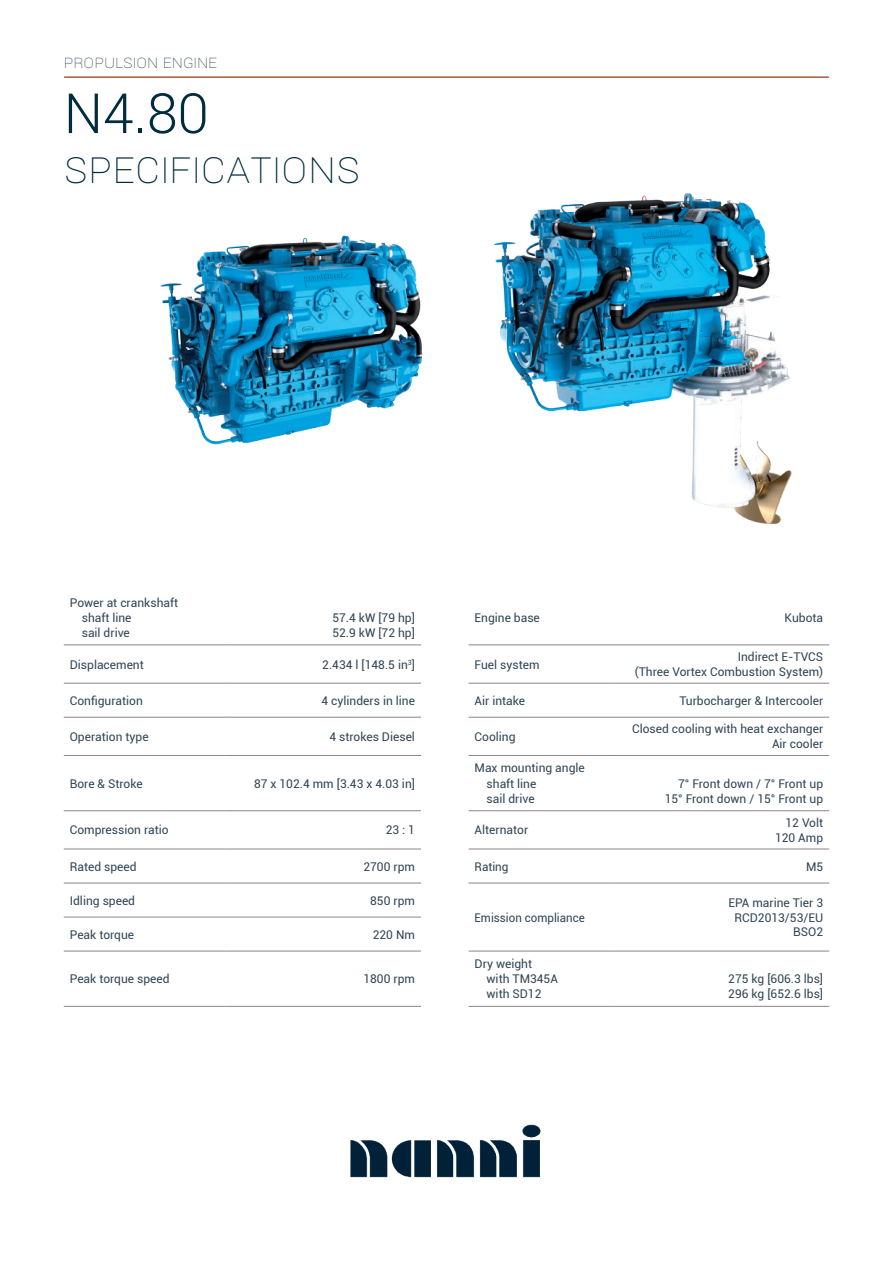
<style>
.page{position:relative;width:893px;height:1263px;background:#fff}
.page>*{position:absolute;margin:0;border:0;box-sizing:border-box;transform-origin:0 0}
.t1{font:300 55.5px "Roboto";color:#002c3d}
.t2{font:100 45px "Roboto";color:#002c3d}
.t3{font:100 18px "Roboto";color:#2f4554}
.t4{font:12px/15.3px "Roboto";color:#2f4554}
.t5{font:12px "Roboto";color:#2f4554;scale:.96 1}
</style>
<div class="page">
<hr style="left:65px;top:76px;width:763px;height:2px;background:#9b5c41">
<img style="left:350px;top:1124px;width:191px;height:54px">
<hr style="left:64px;top:644px;width:161px;height:1px;background:#86858b">
<hr style="left:225px;top:644px;width:196px;height:1px;background:#86858b">
<hr style="left:64px;top:683px;width:161px;height:1px;background:#86858b">
<hr style="left:225px;top:683px;width:196px;height:1px;background:#86858b">
<hr style="left:64px;top:717px;width:161px;height:1px;background:#86858b">
<hr style="left:225px;top:717px;width:196px;height:1px;background:#86858b">
<hr style="left:64px;top:755px;width:161px;height:1px;background:#86858b">
<hr style="left:225px;top:755px;width:196px;height:1px;background:#86858b">
<hr style="left:64px;top:810px;width:161px;height:1px;background:#86858b">
<hr style="left:225px;top:810px;width:196px;height:1px;background:#86858b">
<hr style="left:64px;top:849px;width:161px;height:1px;background:#86858b">
<hr style="left:225px;top:849px;width:196px;height:1px;background:#86858b">
<hr style="left:64px;top:883px;width:161px;height:1px;background:#86858b">
<hr style="left:225px;top:883px;width:196px;height:1px;background:#86858b">
<hr style="left:64px;top:917px;width:161px;height:1px;background:#86858b">
<hr style="left:225px;top:917px;width:196px;height:1px;background:#86858b">
<hr style="left:64px;top:951px;width:161px;height:1px;background:#86858b">
<hr style="left:225px;top:951px;width:196px;height:1px;background:#86858b">
<hr style="left:469px;top:951px;width:140px;height:1px;background:#86858b">
<hr style="left:609px;top:951px;width:220px;height:1px;background:#86858b">
<hr style="left:64px;top:1006px;width:161px;height:1px;background:#86858b">
<hr style="left:225px;top:1006px;width:196px;height:1px;background:#86858b">
<hr style="left:469px;top:1006px;width:140px;height:1px;background:#86858b">
<hr style="left:609px;top:1006px;width:220px;height:1px;background:#86858b">
<hr style="left:469px;top:644px;width:140px;height:1px;background:#86858b">
<hr style="left:609px;top:644px;width:220px;height:1px;background:#86858b">
<hr style="left:469px;top:683px;width:140px;height:1px;background:#86858b">
<hr style="left:609px;top:683px;width:220px;height:1px;background:#86858b">
<hr style="left:469px;top:717px;width:140px;height:1px;background:#86858b">
<hr style="left:609px;top:717px;width:220px;height:1px;background:#86858b">
<hr style="left:469px;top:755px;width:140px;height:1px;background:#86858b">
<hr style="left:609px;top:755px;width:220px;height:1px;background:#86858b">
<hr style="left:469px;top:810px;width:140px;height:1px;background:#86858b">
<hr style="left:609px;top:810px;width:220px;height:1px;background:#86858b">
<hr style="left:469px;top:849px;width:140px;height:1px;background:#86858b">
<hr style="left:609px;top:849px;width:220px;height:1px;background:#86858b">
<hr style="left:469px;top:883px;width:140px;height:1px;background:#86858b">
<hr style="left:609px;top:883px;width:220px;height:1px;background:#86858b">
<img style="left:160px;top:235px;width:263px;height:210px">
<img style="left:494px;top:193px;width:298px;height:331px">
<h3 class="t3" style="left:64px;top:49px;width:155px">PROPULSION ENGINE</h3>
<h1 class="t1" style="left:64px;top:81px;width:146px">N4.80</h1>
<h2 class="t2" style="left:64px;top:135px;width:298px">SPECIFICATIONS</h2>
<p class="t4" style="left:82px;top:595px;width:98px;text-indent:-12px">Power at crankshaft shaft line<br>sail drive</p>
<p class="t4" style="left:332px;top:611px;width:84px">57.4 kW [79 hp]<br>52.9 kW [72 hp]</p>
<p class="t4" style="left:475px;top:611px;width:67px">Engine base</p>
<p class="t4" style="left:785px;top:611px;width:40px">Kubota</p>
<p class="t4" style="left:70px;top:657px;width:76px">Displacement</p>
<p class="t4" style="left:322px;top:657px;width:94px">2.434 l [148.5 in<sup>3</sup>]</p>
<p class="t4" style="left:475px;top:657px;width:66px">Fuel system</p>
<p class="t4" style="left:635px;top:650px;width:190px;text-align:right">Indirect E-TVCS<br>(Three Vortex Combustion System)</p>
<p class="t4" style="left:70px;top:692px;width:75px">Configuration</p>
<p class="t4" style="left:321px;top:693px;width:95px">4 cylinders in line</p>
<p class="t4" style="left:475px;top:693px;width:52px">Air intake</p>
<p class="t4" style="left:679px;top:693px;width:145px">Turbocharger &amp; Intercooler</p>
<p class="t4" style="left:70px;top:730px;width:80px">Operation type</p>
<p class="t4" style="left:329px;top:730px;width:87px">4 strokes Diesel</p>
<p class="t4" style="left:475px;top:730px;width:42px">Cooling</p>
<p class="t4" style="left:632px;top:722px;width:193px;text-align:right">Closed cooling with heat exchanger<br>Air cooler</p>
<p class="t4" style="left:70px;top:776px;width:74px">Bore &amp; Stroke</p>
<p class="t4" style="left:254px;top:776px;width:163px">87 x 102.4 mm [3.43 x 4.03 in]</p>
<p class="t4" style="left:487px;top:761px;width:100px;text-indent:-12px">Max mounting angle shaft line<br>sail drive</p>
<p class="t4" style="left:665px;top:776px;width:160px;text-align:right">7° Front down / 7° Front up<br>15° Front down / 15° Front up</p>
<p class="t4" style="left:70px;top:823px;width:100px">Compression ratio</p>
<p class="t4" style="left:386px;top:823px;width:31px">23 : 1</p>
<p class="t4" style="left:475px;top:823px;width:55px">Alternator</p>
<p class="t4" style="left:775px;top:816px;width:50px;text-align:right">12 Volt<br>120 Amp</p>
<p class="t4" style="left:70px;top:859px;width:68px">Rated speed</p>
<p class="t4" style="left:363px;top:859px;width:53px">2700 rpm</p>
<p class="t4" style="left:475px;top:859px;width:35px">Rating</p>
<p class="t4" style="left:806px;top:859px;width:19px">M5</p>
<p class="t4" style="left:70px;top:893px;width:67px">Idling speed</p>
<p class="t4" style="left:370px;top:893px;width:46px">850 rpm</p>
<p class="t5" style="left:475px;top:912px;width:116px">Emission compliance</p>
<p class="t4" style="left:728px;top:896px;width:96px;line-height:14.4px;text-align:center">EPA marine Tier 3<br>RCD2013/53/EU</p>
<p class="t4" style="left:70px;top:927px;width:66px">Peak torque</p>
<p class="t4" style="left:373px;top:927px;width:44px">220 Nm</p>
<p class="t4" style="left:793px;top:925px;width:31px">BSO2</p>
<p class="t4" style="left:70px;top:972px;width:101px">Peak torque speed</p>
<p class="t4" style="left:363px;top:972px;width:53px">1800 rpm</p>
<p class="t4" style="left:487px;top:957px;width:73px;text-indent:-12px">Dry weight with TM345A with SD12</p>
<p class="t4" style="left:728px;top:972px;width:96px">275 kg [606.3 lbs]<br>296 kg [652.6 lbs]</p>
</div>
